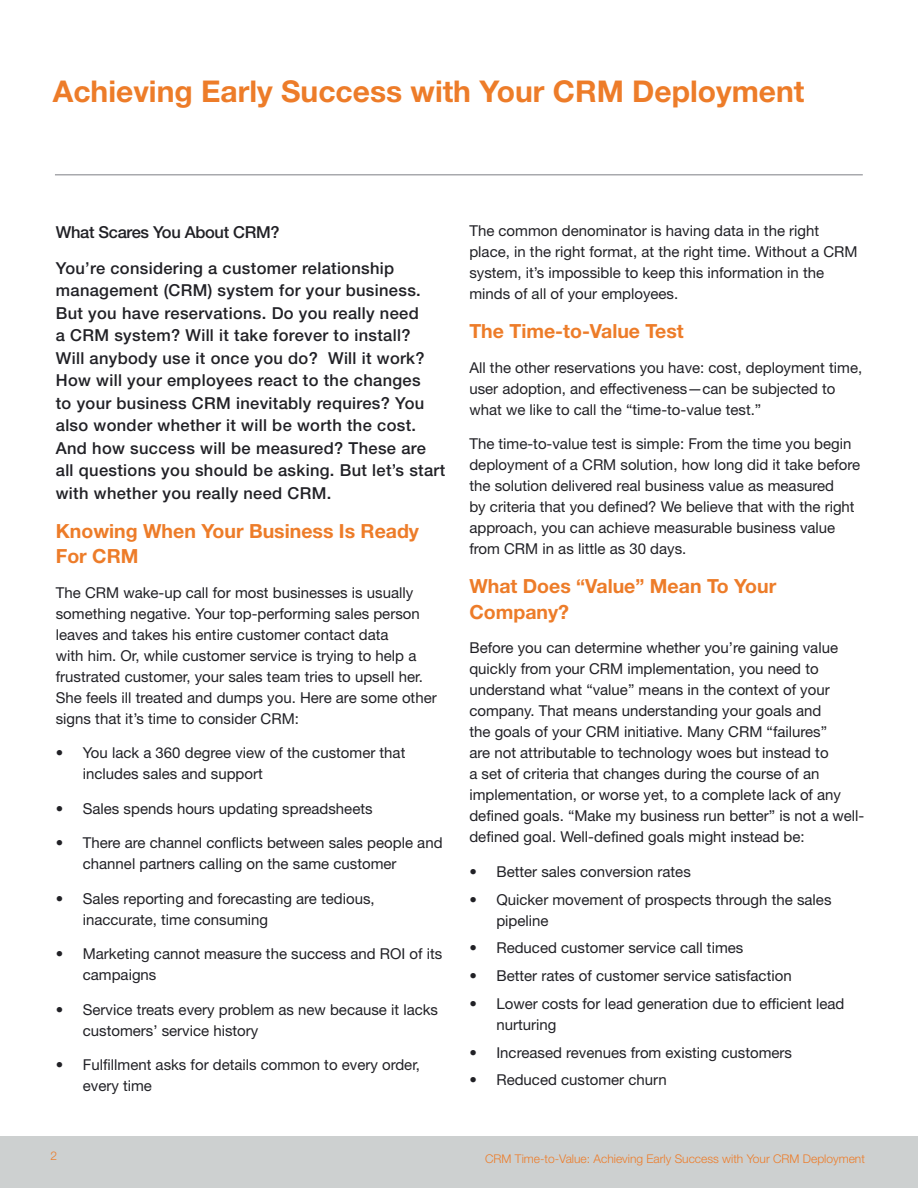
<style>
.page{position:relative;width:918px;height:1188px;background:#fff}
.page>*{position:absolute;margin:0;border:0;box-sizing:border-box;transform-origin:0 0}
.t1{font:700 30px "Helvetica Neue LT Std";color:#ed7c29}
.t2{font:700 19.5px/25.5px "Helvetica Neue LT Std";color:#ed7c29}
.t3{font:500 16.5px/22.5px "Helvetica Neue LT Std";letter-spacing:.02em;color:#212126}
.t4{font:15px/21px "Helvetica Neue LT Std";color:#212126}
.t5{font:300 12px "Helvetica Neue LT Std";color:#ed7c29}
</style>
<div class="page">
<div style="left:0;top:1136px;width:918px;height:52px;background:#cdd0d0"></div>
<hr style="left:55px;top:174px;width:808px;height:2px;background:#a8a9ad">
<h1 class="t1" style="left:53px;top:73px;width:753px">Achieving Early Success with Your CRM Deployment</h1>
<p class="t3" style="left:56px;top:213px;width:340px;line-height:36px">What Scares You About CRM?<br>You’re considering a customer relationship</p>
<p class="t3" style="left:56px;top:279px;width:391px">management (CRM) system for your business.<br>But you have reservations. Do you really need<br>a CRM system? Will it take forever to install?<br>Will anybody use it once you do? Will it work?<br>How will your employees react to the changes<br>to your business CRM inevitably requires? You also wonder whether it will be worth the cost.<br>And how success will be measured? These are all questions you should be asking. But let’s start with whether you really need CRM.</p>
<h2 class="t2" style="left:56px;top:517px;width:365px">Knowing When Your Business Is Ready<br>For CRM</h2>
<p class="t4" style="left:56px;top:581px;width:382px">The CRM wake-up call for most businesses is usually something negative. Your top-performing sales person leaves and takes his entire customer contact data<br>with him. Or, while customer service is trying to help a frustrated customer, your sales team tries to upsell her.<br>She feels ill treated and dumps you. Here are some other signs that it’s time to consider CRM:</p>
<p class="t4" style="left:83px;top:742px;width:324px;text-indent:-27px">• You lack a 360 degree view of the customer that includes sales and support</p>
<p class="t4" style="left:56px;top:797px;width:318px">• Sales spends hours updating spreadsheets</p>
<p class="t4" style="left:83px;top:832px;width:361px;text-indent:-27px">• There are channel conflicts between sales people and channel partners calling on the same customer</p>
<p class="t4" style="left:83px;top:887px;width:293px;text-indent:-27px">• Sales reporting and forecasting are tedious, inaccurate, time consuming</p>
<p class="t4" style="left:83px;top:943px;width:361px;text-indent:-27px">• Marketing cannot measure the success and ROI of its campaigns</p>
<p class="t4" style="left:83px;top:998px;width:357px;text-indent:-27px">• Service treats every problem as new because it lacks customers’ service history</p>
<p class="t4" style="left:83px;top:1054px;width:339px;text-indent:-27px">• Fulfillment asks for details common to every order, every time</p>
<p class="t4" style="left:469px;top:220px;width:390px">The common denominator is having data in the right place, in the right format, at the right time. Without a CRM system, it’s impossible to keep this information in the minds of all of your employees.</p>
<h2 class="t2" style="left:469px;top:318px;width:216px">The Time-to-Value Test</h2>
<p class="t4" style="left:469px;top:357px;width:394px">All the other reservations you have: cost, deployment time, user adoption, and effectiveness—can be subjected to what we like to call the “time-to-value test.”</p>
<p class="t4" style="left:469px;top:433px;width:392px">The time-to-value test is simple: From the time you begin deployment of a CRM solution, how long did it take before the solution delivered real business value as measured<br>by criteria that you defined? We believe that with the right approach, you can achieve measurable business value from CRM in as little as 30 days.</p>
<h2 class="t2" style="left:469px;top:573px;width:308px">What Does “Value” Mean To Your<br>Company?</h2>
<p class="t4" style="left:469px;top:637px;width:397px">Before you can determine whether you’re gaining value quickly from your CRM implementation, you need to understand what “value” means in the context of your company. That means understanding your goals and<br>the goals of your CRM initiative. Many CRM “failures”<br>are not attributable to technology woes but instead to<br>a set of criteria that changes during the course of an implementation, or worse yet, to a complete lack of any defined goals. “Make my business run better” is not a well&shy;defined goal. Well-defined goals might instead be:</p>
<p class="t4" style="left:469px;top:861px;width:223px">• Better sales conversion rates</p>
<p class="t4" style="left:496px;top:889px;width:337px;text-indent:-27px">• Quicker movement of prospects through the sales pipeline</p>
<p class="t4" style="left:469px;top:937px;width:275px">• Reduced customer service call times</p>
<p class="t4" style="left:469px;top:965px;width:324px">• Better rates of customer service satisfaction</p>
<p class="t4" style="left:496px;top:993px;width:350px;text-indent:-27px">• Lower costs for lead generation due to efficient lead nurturing</p>
<p class="t4" style="left:469px;top:1042px;width:324px">• Increased revenues from existing customers</p>
<p class="t4" style="left:469px;top:1069px;width:199px">• Reduced customer churn</p>
<p class="t5" style="left:51px;top:1148px;width:8px">2</p>
<p class="t5" style="left:485px;top:1151px;width:381px">CRM Time-to-Value: Achieving Early Success with Your CRM Deployment</p>
</div>
